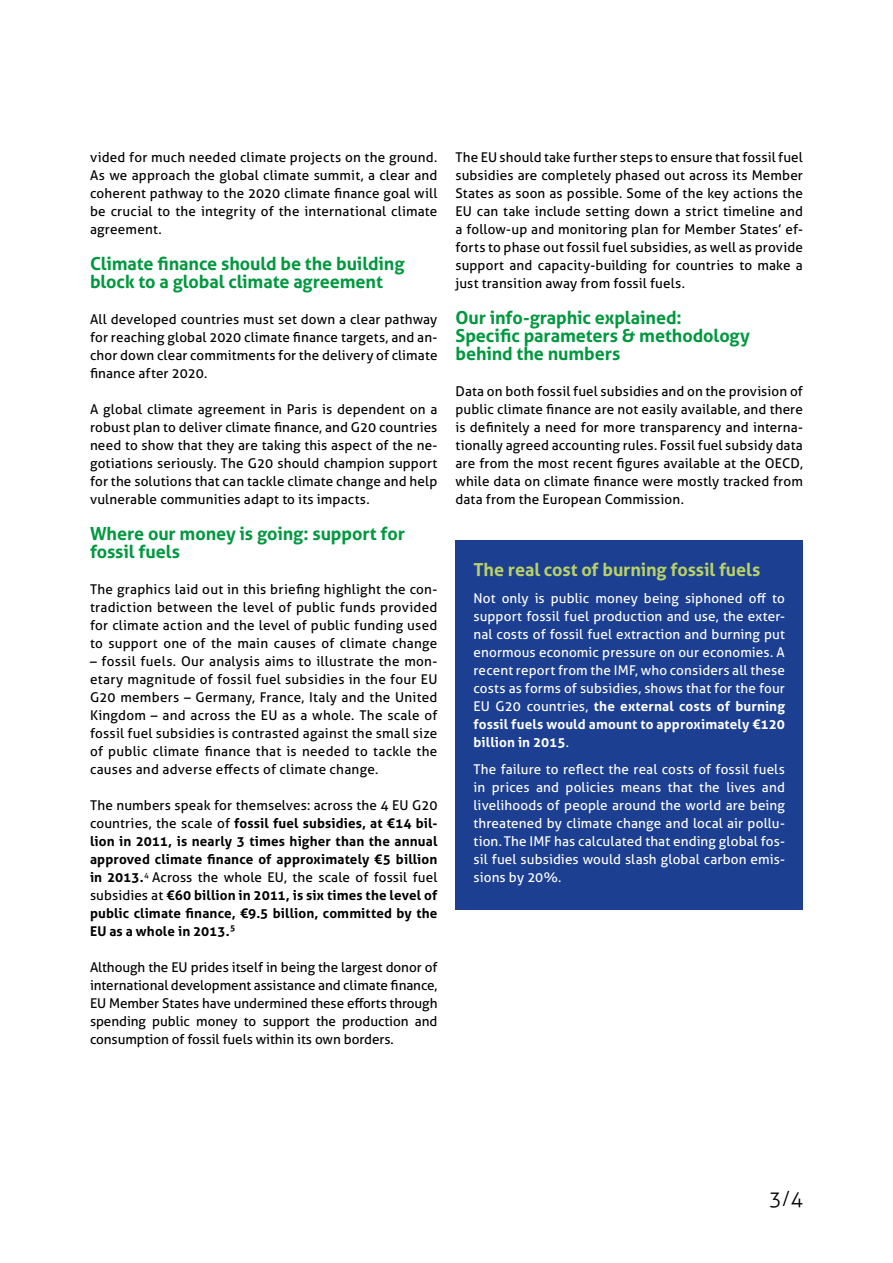
<style>
.page{position:relative;width:893px;height:1263px;background:#fff}
.page>*{position:absolute;margin:0;border:0;box-sizing:border-box;transform-origin:0 0}
.t1{font:300 21px "Aller";color:#000}
.subhead{font:700 18px/18px "Aller";letter-spacing:-.005em;color:#00983f}
.subhead-2{font:700 18px "Aller";letter-spacing:-.01em;color:#b8d265}
.body_can{font:13.5px/18px "Aller";letter-spacing:.01em;color:#000;text-align:justify}
.body_can-2{font:13.5px/18px "Aller";letter-spacing:.01em;color:#fff;text-align:justify}
.body_can-3{font:700 13.5px/18px "Aller";letter-spacing:.01em;color:#000;text-align:justify}
.s1{font-weight:400}
.s2{font-weight:700}
</style>
<div class="page">
<div style="left:455px;top:540px;width:348px;height:369px;background:#1c3f92"></div>
<p class="body_can" style="left:90px;top:148px;width:349px">vided for much needed climate projects on the ground.<br>As we approach the global climate summit, a clear and coherent pathway to the 2020 climate finance goal will be crucial to the integrity of the international climate agreement.</p>
<p class="subhead" style="left:90px;top:254px;width:316px">Climate finance should be the building block to a global climate agreement</p>
<p class="body_can" style="left:90px;top:310px;width:349px">All developed countries must set down a clear pathway for reaching global 2020 climate finance targets, and an&shy;chor down clear commitments for the delivery of climate finance after 2020.</p>
<p class="body_can" style="left:90px;top:400px;width:349px">A global climate agreement in Paris is dependent on a robust plan to deliver climate finance, and G20 countries need to show that they are taking this aspect of the ne&shy;gotiations seriously. The G20 should champion support for the solutions that can tackle climate change and help vulnerable communities adapt to its impacts.</p>
<p class="subhead" style="left:90px;top:524px;width:317px">Where our money is going: support for fossil fuels</p>
<p class="body_can" style="left:90px;top:580px;width:349px">The graphics laid out in this briefing highlight the con&shy;tradiction between the level of public funds provided for climate action and the level of public funding used to support one of the main causes of climate change</p>
<p class="body_can" style="left:90px;top:652px;width:349px">– fossil fuels. Our analysis aims to illustrate the mon&shy;etary magnitude of fossil fuel subsidies in the four EU G20 members – Germany, France, Italy and the United Kingdom – and across the EU as a whole. The scale of fossil fuel subsidies is contrasted against the small size of public climate finance that is needed to tackle the causes and adverse effects of climate change.</p>
<p class="body_can-3" style="left:90px;top:796px;width:349px"><span class="s1">The numbers speak for themselves: across the 4 EU G20 countries, the scale of</span> fossil fuel subsidies, at €14 bil&shy;lion in 2011, is nearly 3 times higher than the annual approved climate finance of approximately €5 billion in 2013.<sup>4</sup> <span class="s1">Across the whole EU, the scale of fossil fuel subsidies at</span> €60 billion in 2011, is six times the level of public climate finance, €9.5 billion, committed by the EU as a whole in 2013.<sup>5</sup></p>
<p class="body_can" style="left:90px;top:958px;width:349px">Although the EU prides itself in being the largest donor of international development assistance and climate finance, EU Member States have undermined these efforts through spending public money to support the production and consumption of fossil fuels within its own borders.</p>
<p class="body_can" style="left:455px;top:148px;width:349px">The EU should take further steps to ensure that fossil fuel subsidies are completely phased out across its Member States as soon as possible. Some of the key actions the EU can take include setting down a strict timeline and a follow-up and monitoring plan for Member States’ ef&shy;forts to phase out fossil fuel subsidies, as well as provide support and capacity-building for countries to make a just transition away from fossil fuels.</p>
<p class="subhead" style="left:455px;top:308px;width:296px">Our info-graphic explained:<br>Specific parameters &amp; methodology behind the numbers</p>
<p class="body_can" style="left:455px;top:382px;width:349px">Data on both fossil fuel subsidies and on the provision of public climate finance are not easily available, and there is definitely a need for more transparency and interna&shy;tionally agreed accounting rules. Fossil fuel subsidy data are from the most recent figures available at the OECD, while data on climate finance were mostly tracked from data from the European Commission.</p>
<p class="subhead-2" style="left:473px;top:559px;width:289px">The real cost of burning fossil fuels</p>
<p class="body_can-2" style="left:473px;top:589px;width:313px">Not only is public money being siphoned off to support fossil fuel production and use, the exter&shy;nal costs of fossil fuel extraction and burning put enormous economic pressure on our economies. A recent report from the IMF, who considers all these costs as forms of subsidies, shows that for the four EU G20 countries, <span class="s2">the external costs of burning fossil fuels would amount to approximately €120 billion in 2015</span>.</p>
<p class="body_can-2" style="left:473px;top:760px;width:313px">The failure to reflect the real costs of fossil fuels in prices and policies means that the lives and livelihoods of people around the world are being threatened by climate change and local air pollu&shy;tion.The IMF has calculated that ending global fos&shy;sil fuel subsidies would slash global carbon emis&shy;sions by 20%.</p>
<p class="t1" style="left:769px;top:1186px;width:35px">3/4</p>
</div>
